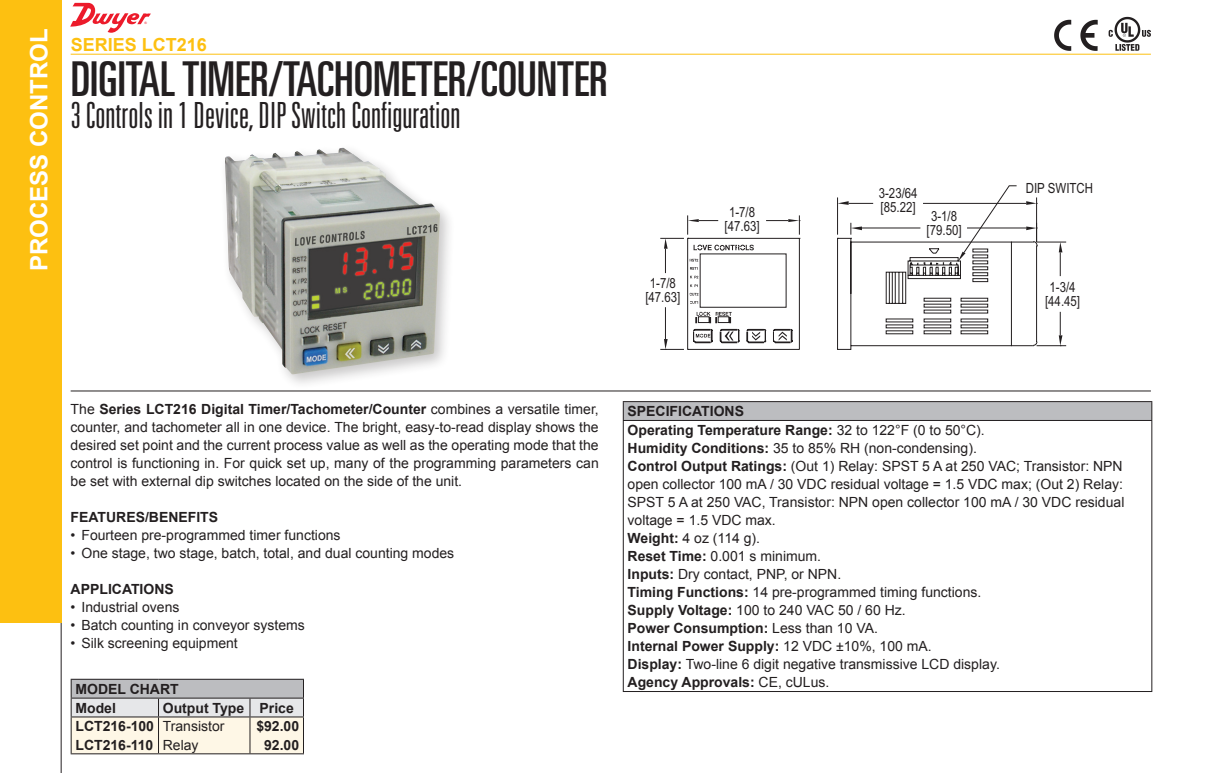
<style>
.page{position:relative;width:1223px;height:773px;background:#fff}
.page>*{position:absolute;margin:0;border:0;box-sizing:border-box;transform-origin:0 0}
.t1{font:ultra-condensed 48px "Univers LT Std";color:#231f20}
.t2{font:300 ultra-condensed 36px "Univers LT Std";color:#231f20}
.t3{font:700 24px "Arial";color:#fff}
.t4{font:700 18px "Arial";color:#fdc011}
.t5{font:14px/18px "Arial";color:#231f20}
.t6{font:700 14px/18px "Arial";color:#231f20}
.t7{font:14px/14px "Arial Narrow";color:#231f20;text-align:center}
.s1{font-weight:700}
</style>
<div class="page">
<svg style="left:687px;top:237px;width:351px;height:113px"></svg>
<svg style="left:724px;top:331px;width:63px;height:9px"></svg>
<svg style="left:690px;top:284px;width:8px;height:3px"></svg>
<svg style="left:689px;top:293px;width:9px;height:2px"></svg>
<svg style="left:690px;top:301px;width:8px;height:3px"></svg>
<svg style="left:696px;top:312px;width:14px;height:4px"></svg>
<svg style="left:716px;top:312px;width:16px;height:4px"></svg>
<svg style="left:696px;top:334px;width:14px;height:3px"></svg>
<hr style="left:923px;top:203px;width:103px;height:1px;background:#231f20">
<hr style="left:1036px;top:197px;width:1px;height:45px;background:#231f20">
<hr style="left:837px;top:197px;width:1px;height:37px;background:#231f20">
<svg style="left:838px;top:201px;width:35px;height:4px"></svg>
<svg style="left:1026px;top:201px;width:11px;height:4px"></svg>
<hr style="left:665px;top:307px;width:1px;height:32px;background:#231f20">
<svg style="left:766px;top:215px;width:34px;height:24px"></svg>
<hr style="left:967px;top:227px;width:59px;height:1px;background:#231f20">
<hr style="left:862px;top:227px;width:58px;height:1px;background:#231f20">
<svg style="left:660px;top:339px;width:28px;height:11px"></svg>
<svg style="left:660px;top:215px;width:94px;height:63px"></svg>
<hr style="left:1036px;top:345px;width:30px;height:1px;background:#231f20">
<hr style="left:1036px;top:241px;width:30px;height:1px;background:#231f20">
<svg style="left:850px;top:223px;width:12px;height:16px"></svg>
<svg style="left:1059px;top:242px;width:3px;height:34px"></svg>
<svg style="left:1059px;top:312px;width:3px;height:34px"></svg>
<svg style="left:1026px;top:226px;width:11px;height:20px"></svg>
<svg style="left:958px;top:185px;width:59px;height:76px"></svg>
<hr style="left:71px;top:54px;width:1080px;height:1px;background:#fdc011">
<hr style="left:71px;top:390px;width:1080px;height:1px;background:#231f20">
<div style="left:623px;top:401px;width:529px;height:19px;background:#bcbdc0"></div>
<hr style="left:1151px;top:421px;width:1px;height:269px;background:#231f20">
<hr style="left:623px;top:421px;width:1px;height:269px;background:#231f20">
<hr style="left:623px;top:690px;width:529px;height:1px;background:#231f20">
<hr style="left:623px;top:401px;width:529px;height:1px;background:#231f20">
<svg style="left:623px;top:402px;width:1px;height:18px"></svg>
<svg style="left:1151px;top:402px;width:1px;height:18px"></svg>
<hr style="left:623px;top:420px;width:529px;height:1px;background:#231f20">
<div style="left:219px;top:142px;width:237px;height:248px;background:#231f20;opacity:.25"></div>
<img style="left:225px;top:148px;width:215px;height:226px">
<svg style="left:1080px;top:20px;width:17px;height:31px"></svg>
<svg style="left:1054px;top:20px;width:17px;height:31px"></svg>
<svg style="left:1108px;top:17px;width:43px;height:34px"></svg>
<div style="left:0;top:0;width:62px;height:623px;background:#fdc011"></div>
<hr style="left:71px;top:678px;width:87px;height:1px;background:#231f20">
<hr style="left:158px;top:678px;width:92px;height:1px;background:#231f20">
<hr style="left:250px;top:678px;width:54px;height:1px;background:#231f20">
<svg style="left:71px;top:679px;width:233px;height:74px;background:#e0ddd6"></svg>
<hr style="left:158px;top:697px;width:92px;height:1px;background:#231f20">
<hr style="left:250px;top:697px;width:54px;height:1px;background:#231f20">
<hr style="left:71px;top:716px;width:87px;height:1px;background:#231f20">
<hr style="left:71px;top:717px;width:1px;height:36px;background:#231f20">
<hr style="left:158px;top:716px;width:92px;height:1px;background:#231f20">
<hr style="left:250px;top:716px;width:54px;height:1px;background:#231f20">
<hr style="left:71px;top:753px;width:87px;height:1px;background:#231f20">
<hr style="left:158px;top:753px;width:92px;height:1px;background:#231f20">
<hr style="left:250px;top:753px;width:54px;height:1px;background:#231f20">
<hr style="left:303px;top:717px;width:1px;height:36px;background:#231f20">
<svg style="left:60px;top:623px;width:2px;height:150px"></svg>
<svg style="left:70px;top:3px;width:81px;height:30px"></svg>
<h3 class="t3" style="left:23px;top:271px;width:244px;rotate:-90deg">PROCESS CONTROL</h3>
<p class="t4" style="left:71px;top:32px;width:138px">SERIES LCT216</p>
<h1 class="t1" style="left:71px;top:51px;width:539px">DIGITAL TIMER/TACHOMETER/COUNTER</h1>
<h2 class="t2" style="left:71px;top:96px;width:391px">3 Controls in 1 Device, DIP Switch Configuration</h2>
<p class="t7" style="left:645px;top:275px;width:37px">1-7/8 [47.63]</p>
<p class="t7" style="left:879px;top:185px;width:40px;text-align:left">3-23/64 [85.22]</p>
<p class="t7" style="left:1025px;top:180px;width:69px">DIP SWITCH</p>
<p class="t7" style="left:724px;top:204px;width:37px">1-7/8 [47.63]</p>
<p class="t7" style="left:926px;top:208px;width:37px">3-1/8 [79.50]</p>
<p class="t7" style="left:1045px;top:279px;width:37px">1-3/4 [44.45]</p>
<p class="t5" style="left:71px;top:400px;width:530px;text-align:justify">The <span class="s1">Series LCT216 Digital Timer/Tachometer/Counter</span> combines a versatile timer, counter, and tachometer all in one device. The bright, easy-to-read display shows the desired set point and the current process value as well as the operating mode that the control is functioning in. For quick set up, many of the programming parameters can be set with external dip switches located on the side of the unit.</p>
<p class="t6" style="left:71px;top:508px;width:149px">FEATURES/BENEFITS</p>
<p class="t5" style="left:71px;top:526px;width:271px">• Fourteen pre-programmed timer functions</p>
<p class="t5" style="left:71px;top:544px;width:385px">• One stage, two stage, batch, total, and dual counting modes</p>
<p class="t6" style="left:71px;top:580px;width:105px">APPLICATIONS</p>
<p class="t5" style="left:71px;top:598px;width:110px">• Industrial ovens</p>
<p class="t5" style="left:71px;top:616px;width:236px">• Batch counting in conveyor systems</p>
<p class="t5" style="left:71px;top:634px;width:169px">• Silk screening equipment</p>
<p class="t6" style="left:75px;top:679px;width:105px;line-height:18.8px">MODEL CHART<br>Model</p>
<p class="t6" style="left:163px;top:699px;width:132px">Output Type Price</p>
<p class="t6" style="left:75px;top:717px;width:80px">LCT216-100<br>LCT216-110</p>
<p class="t5" style="left:163px;top:717px;width:63px">Transistor<br>Relay</p>
<p class="t6" style="left:256px;top:717px;width:44px;text-align:center">$92.00<br>92.00</p>
<p class="t5" style="left:627px;top:402px;width:498px"><span class="s1">SPECIFICATIONS<br>Operating Temperature Range:</span> 32 to 122°F (0 to 50°C).<br><span class="s1">Humidity Conditions:</span> 35 to 85% RH (non-condensing).<br><span class="s1">Control Output Ratings:</span> (Out 1) Relay: SPST 5 A at 250 VAC; Transistor: NPN open collector 100 mA / 30 VDC residual voltage = 1.5 VDC max; (Out 2) Relay:<br>SPST 5 A at 250 VAC, Transistor: NPN open collector 100 mA / 30 VDC residual voltage = 1.5 VDC max.<br><span class="s1">Weight:</span> 4 oz (114 g).<br><span class="s1">Reset Time:</span> 0.001 s minimum.<br><span class="s1">Inputs:</span> Dry contact, PNP, or NPN.<br><span class="s1">Timing Functions:</span> 14 pre-programmed timing functions.<br><span class="s1">Supply Voltage:</span> 100 to 240 VAC 50 / 60 Hz.<br><span class="s1">Power Consumption:</span> Less than 10 VA.<br><span class="s1">Internal Power Supply:</span> 12 VDC ±10%, 100 mA.<br><span class="s1">Display:</span> Two-line 6 digit negative transmissive LCD display.<br><span class="s1">Agency Approvals:</span> CE, cULus.</p>
</div>
